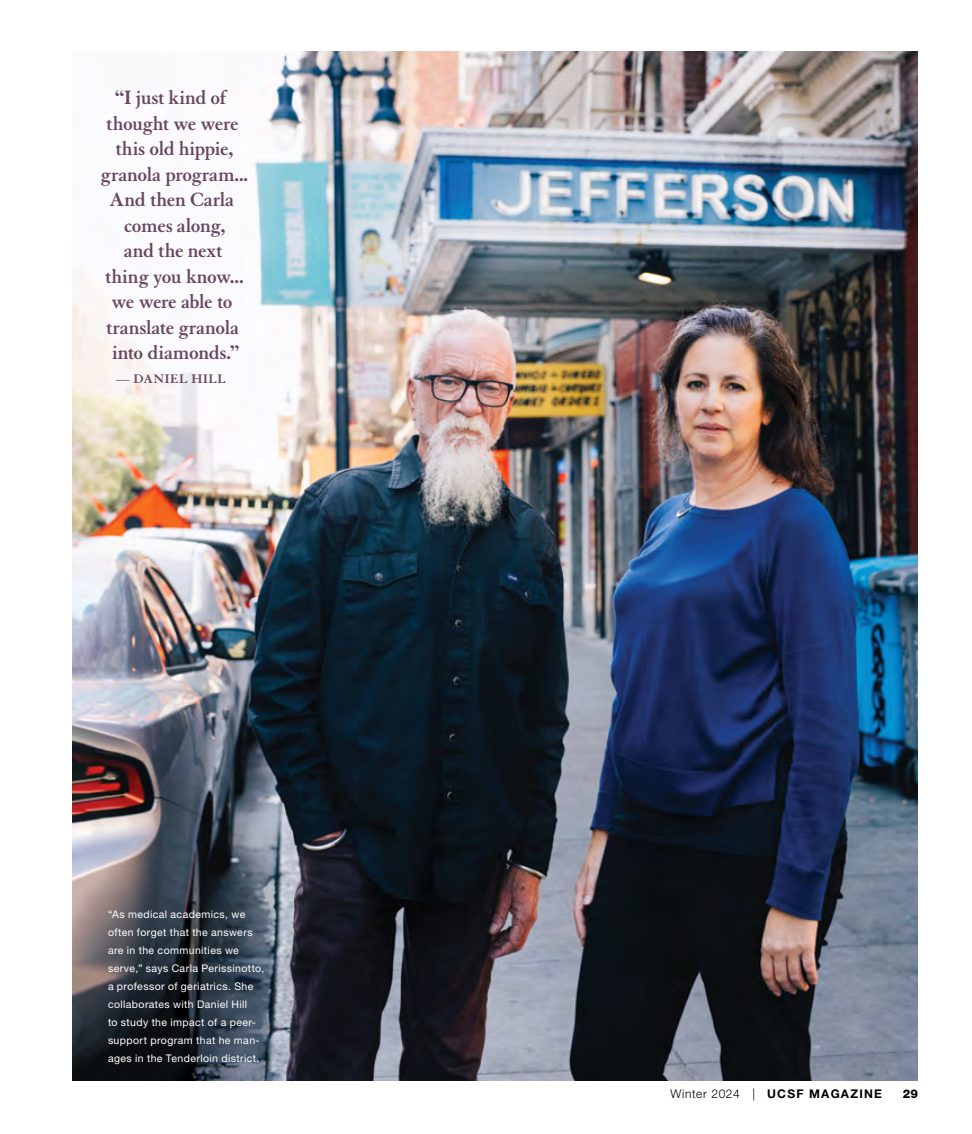
<style>
.page{position:relative;width:972px;height:1134px;background:#fff}
.page>*{position:absolute;margin:0;border:0;box-sizing:border-box;transform-origin:0 0}
.t1{font:700 21px/25.5px "Granjon LT Std";letter-spacing:-.015em;color:#684761;text-align:center}
.t2{font:700 13.5px "Granjon LT Std";letter-spacing:.04em;color:#684761}
.t3{font:700 12px "Helvetica Neue LT Std";letter-spacing:.1em;color:#000}
.t4{font:800 12px "Helvetica Neue LT Std";color:#000}
.t5{font:10.5px/18px "Helvetica Neue LT Std";letter-spacing:.04em;color:#fff}
.s1{font-weight:300}
</style>
<div class="page">
<img style="left:72px;top:51px;width:846px;height:1029px">
<p class="t1" style="left:101px;top:85px;width:149px">“I just kind of thought we were this old hippie, granola program...<br>And then Carla comes along,<br>and the next<br>thing you know... we were able to translate granola into diamonds.”</p>
<p class="t2" style="left:116px;top:372px;width:111px">— DANIEL HILL</p>
<p class="t5" style="left:108px;top:905px;width:158px">“As medical academics, we often forget that the answers are in the communities we serve,” says Carla Perissinotto, a professor of geriatrics. She collaborates with Daniel Hill<br>to study the impact of a peer&shy;support program that he man&shy;ages in the Tenderloin district.</p>
<p class="t3" style="left:670px;top:1086px;width:213px"><span class="s1">Winter 2024 |</span> UCSF MAGAZINE</p>
<p class="t4" style="left:903px;top:1087px;width:17px">29</p>
</div>
